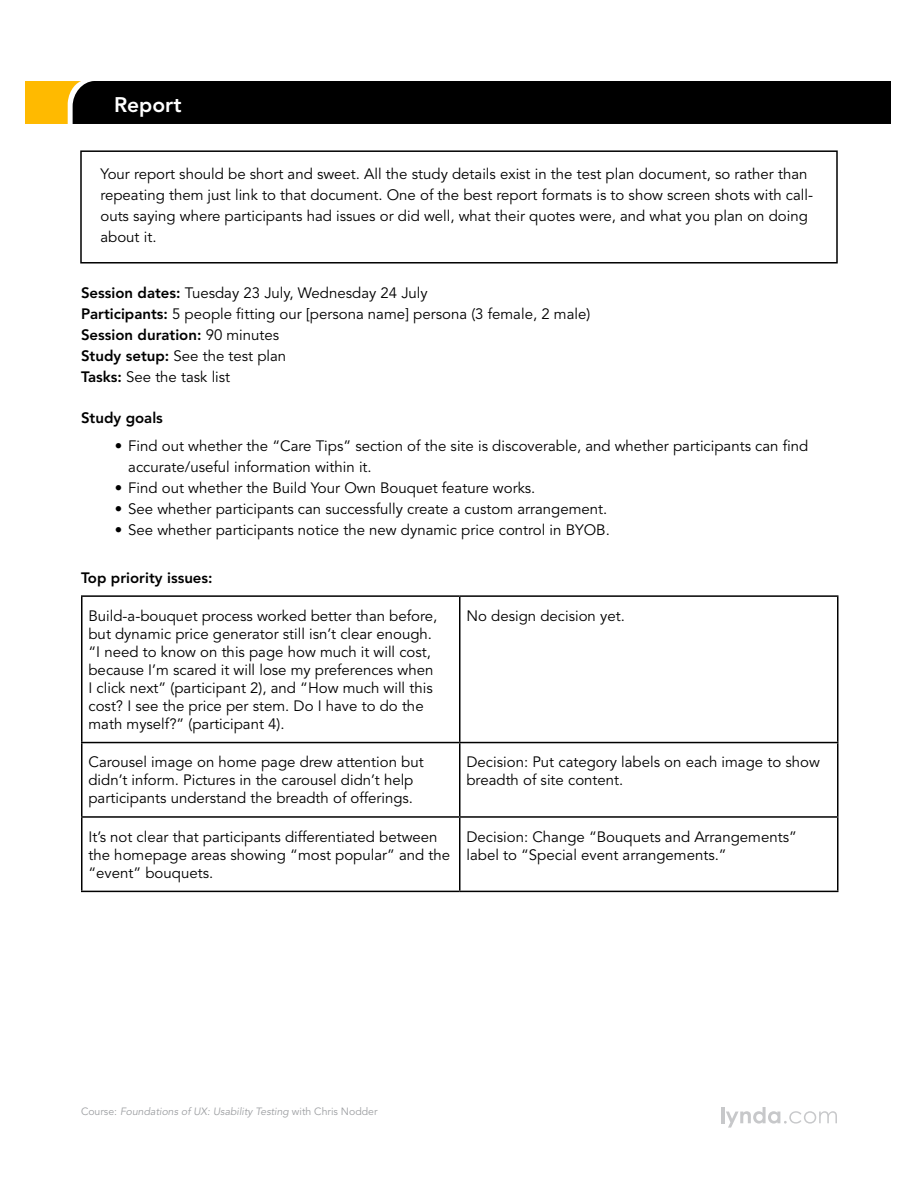
<style>
.page{position:relative;width:918px;height:1188px;background:#fff}
.page>*{position:absolute;margin:0;border:0;box-sizing:border-box;transform-origin:0 0}
.t1{font:800 21px "Avenir";color:#fff}
.t2{font:15px/18px "Avenir";color:#000}
.t3{font:800 15px "Avenir";color:#000}
.t4{font:italic 10.5px "Avenir";color:#9d9fa2}
.s1{font-weight:800}
.s2{font-style:normal}
</style>
<div class="page">
<hr style="left:722px;top:1107px;width:3px;height:16px;background:#c7c8ca">
<svg style="left:726px;top:1107px;width:111px;height:21px"></svg>
<hr style="left:81px;top:595px;width:379px;height:2px;background:#000">
<hr style="left:81px;top:597px;width:1px;height:145px;background:#000">
<hr style="left:460px;top:595px;width:378px;height:2px;background:#000">
<hr style="left:459px;top:597px;width:1px;height:145px;background:#000">
<hr style="left:837px;top:597px;width:1px;height:145px;background:#000">
<hr style="left:81px;top:742px;width:379px;height:1px;background:#000">
<hr style="left:81px;top:743px;width:1px;height:73px;background:#000">
<hr style="left:460px;top:742px;width:378px;height:1px;background:#000">
<hr style="left:459px;top:743px;width:1px;height:73px;background:#000">
<hr style="left:837px;top:743px;width:1px;height:73px;background:#000">
<hr style="left:81px;top:816px;width:379px;height:2px;background:#000">
<hr style="left:81px;top:818px;width:1px;height:73px;background:#000">
<hr style="left:460px;top:816px;width:378px;height:2px;background:#000">
<hr style="left:459px;top:818px;width:1px;height:73px;background:#000">
<hr style="left:837px;top:818px;width:1px;height:73px;background:#000">
<hr style="left:81px;top:891px;width:379px;height:1px;background:#000">
<hr style="left:460px;top:891px;width:378px;height:1px;background:#000">
<div style="left:26px;top:81px;width:865px;height:43px;background:#000"></div>
<div style="left:80px;top:150px;width:758px;height:114px;border:2px solid #000"></div>
<h1 class="t1" style="left:114px;top:92px;width:69px">Report</h1>
<p class="t2" style="left:100px;top:164px;width:714px;line-height:21px">Your report should be short and sweet. All the study details exist in the test plan document, so rather than repeating them just link to that document. One of the best report formats is to show screen shots with call&shy;outs saying where participants had issues or did well, what their quotes were, and what you plan on doing about it.</p>
<p class="t2" style="left:81px;top:282px;width:511px;line-height:21px"><span class="s1">Session dates:</span> Tuesday 23 July, Wednesday 24 July<br><span class="s1">Participants:</span> 5 people fitting our [persona name] persona (3 female, 2 male)<br><span class="s1">Session duration:</span> 90 minutes<br><span class="s1">Study setup:</span> See the test plan<br><span class="s1">Tasks:</span> See the task list</p>
<p class="t3" style="left:81px;top:409px;width:83px">Study goals</p>
<p class="t2" style="left:128px;top:435px;width:682px;line-height:21px;text-indent:-14px">• Find out whether the “Care Tips” section of the site is discoverable, and whether participants can find accurate/useful information within it.</p>
<p class="t2" style="left:115px;top:479px;width:422px">• Find out whether the Build Your Own Bouquet feature works.</p>
<p class="t2" style="left:115px;top:500px;width:494px">• See whether participants can successfully create a custom arrangement.</p>
<p class="t2" style="left:115px;top:521px;width:497px">• See whether participants notice the new dynamic price control in BYOB.</p>
<p class="t3" style="left:81px;top:569px;width:133px">Top priority issues:</p>
<p class="t2" style="left:88px;top:607px;width:350px">Build-a-bouquet process worked better than before, but dynamic price generator still isn’t clear enough. “I need to know on this page how much it will cost, because I’m scared it will lose my preferences when I click next” (participant 2), and “How much will this cost? I see the price per stem. Do I have to do the math myself?” (participant 4).</p>
<p class="t2" style="left:466px;top:607px;width:160px">No design decision yet.</p>
<p class="t2" style="left:88px;top:754px;width:337px">Carousel image on home page drew attention but didn’t inform. Pictures in the carousel didn’t help participants understand the breadth of offerings.</p>
<p class="t2" style="left:466px;top:754px;width:355px">Decision: Put category labels on each image to show breadth of site content.</p>
<p class="t2" style="left:88px;top:828px;width:363px">It’s not clear that participants differentiated between the homepage areas showing “most popular” and the “event” bouquets.</p>
<p class="t2" style="left:466px;top:828px;width:332px">Decision: Change “Bouquets and Arrangements” label to “Special event arrangements.”</p>
<p class="t4" style="left:81px;top:1105px;width:298px"><span class="s2">Course:</span> Foundations of UX: Usability Testing <span class="s2">with Chris Nodder</span></p>
</div>
